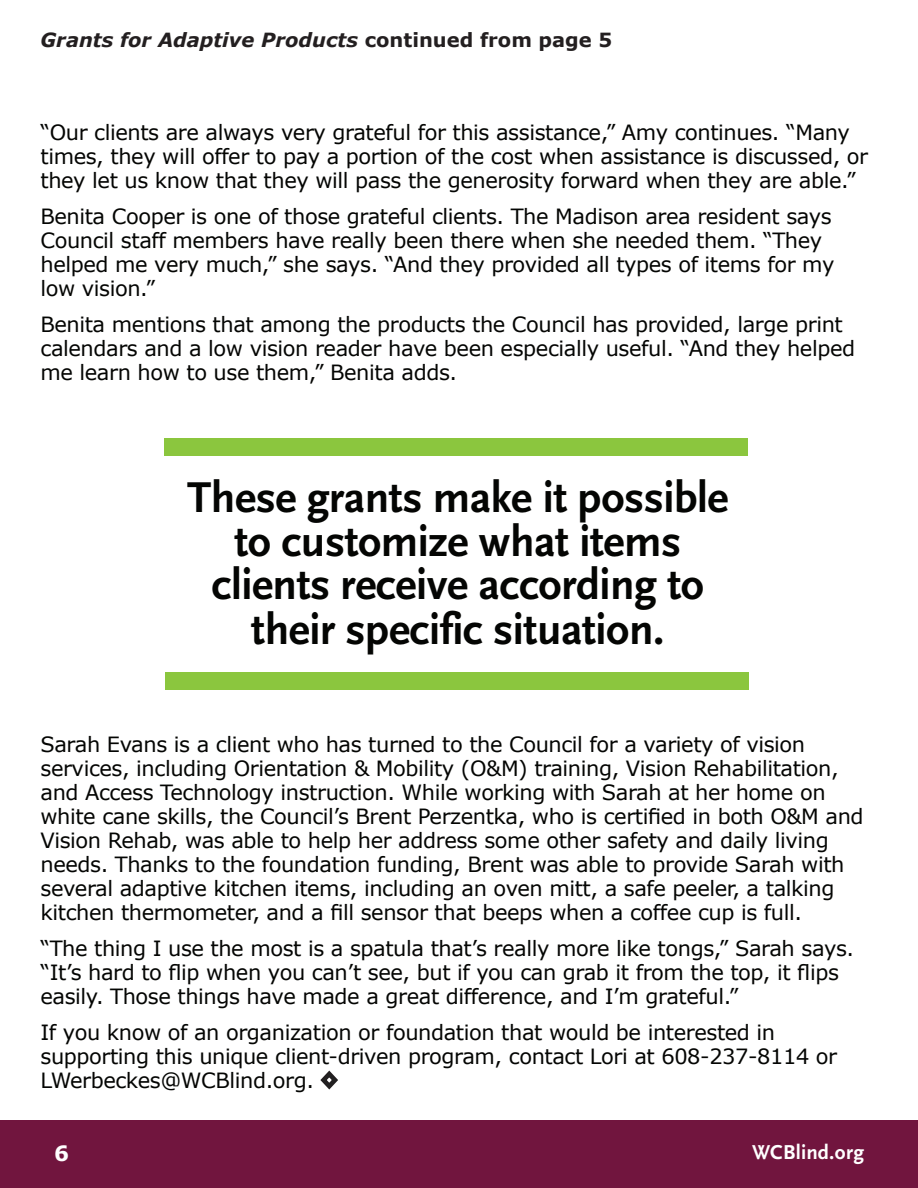
<style>
.page{position:relative;width:918px;height:1188px;background:#fff}
.page>*{position:absolute;margin:0;border:0;box-sizing:border-box;transform-origin:0 0}
.t1{font:700 45px/44px "Scala Sans";letter-spacing:-.01em;color:#040503;text-align:center}
.t2{font:21px/24px "Verdana";letter-spacing:-.02em;color:#040503}
.t3{font:700 21px "Scala Sans";letter-spacing:.01em;color:#fff}
.t4{font:700 21px "Verdana";color:#fff}
.t5{font:italic 700 19.5px "Verdana";color:#231f20}
.s1{font-style:normal}
.s2{color:#231f20}
</style>
<div class="page">
<div style="left:0;top:1120px;width:918px;height:68px;background:#71153e"></div>
<div style="left:164px;top:438px;width:583px;height:18px;background:#8bc63e"></div>
<div style="left:166px;top:672px;width:583px;height:18px;background:#8bc63e"></div>
<p class="t5" style="left:40px;top:27px;width:573px">Grants for Adaptive Products <span class="s1">continued from page 5</span></p>
<p class="t2" style="left:40px;top:121px;width:829px">“Our clients are always very grateful for this assistance,” Amy continues. “Many times, they will offer to pay a portion of the cost when assistance is discussed, or they let us know that they will pass the generosity forward when they are able.”</p>
<p class="t2" style="left:40px;top:205px;width:795px">Benita Cooper is one of those grateful clients. The Madison area resident says Council staff members have really been there when she needed them. “They helped me very much,” she says. “And they provided all types of items for my low vision.”</p>
<p class="t2" style="left:40px;top:313px;width:816px">Benita mentions that among the products the Council has provided, large print calendars and a low vision reader have been especially useful. “And they helped me learn how to use them,” Benita adds.</p>
<p class="t1" style="left:187px;top:477px;width:543px">These grants make it possible to customize what items clients receive according to their specific situation.</p>
<p class="t2" style="left:40px;top:733px;width:825px">Sarah Evans is a client who has turned to the Council for a variety of vision services, including Orientation &amp; Mobility (O&amp;M) training, Vision Rehabilitation, and Access Technology instruction. While working with Sarah at her home on white cane skills, the Council’s Brent Perzentka, who is certified in both O&amp;M and Vision Rehab, was able to help her address some other safety and daily living needs. Thanks to the foundation funding, Brent was able to provide Sarah with several adaptive kitchen items, including an oven mitt, a safe peeler, a talking kitchen thermometer, and a fill sensor that beeps when a coffee cup is full.</p>
<p class="t2" style="left:40px;top:937px;width:815px">“The thing I use the most is a spatula that’s really more like tongs,” Sarah says. “It’s hard to flip when you can’t see, but if you can grab it from the top, it flips easily. Those things have made a great difference, and I’m grateful.”</p>
<p class="t2" style="left:40px;top:1021px;width:798px">If you know of an organization or foundation that would be interested in supporting this unique client-driven program, contact Lori at 608-237-8114 or<br>LWerbeckes@WCBlind.org. <span class="s2">◊</span></p>
<p class="t4" style="left:54px;top:1140px;width:16px">6</p>
<p class="t3" style="left:752px;top:1141px;width:113px">WCBlind.org</p>
</div>
